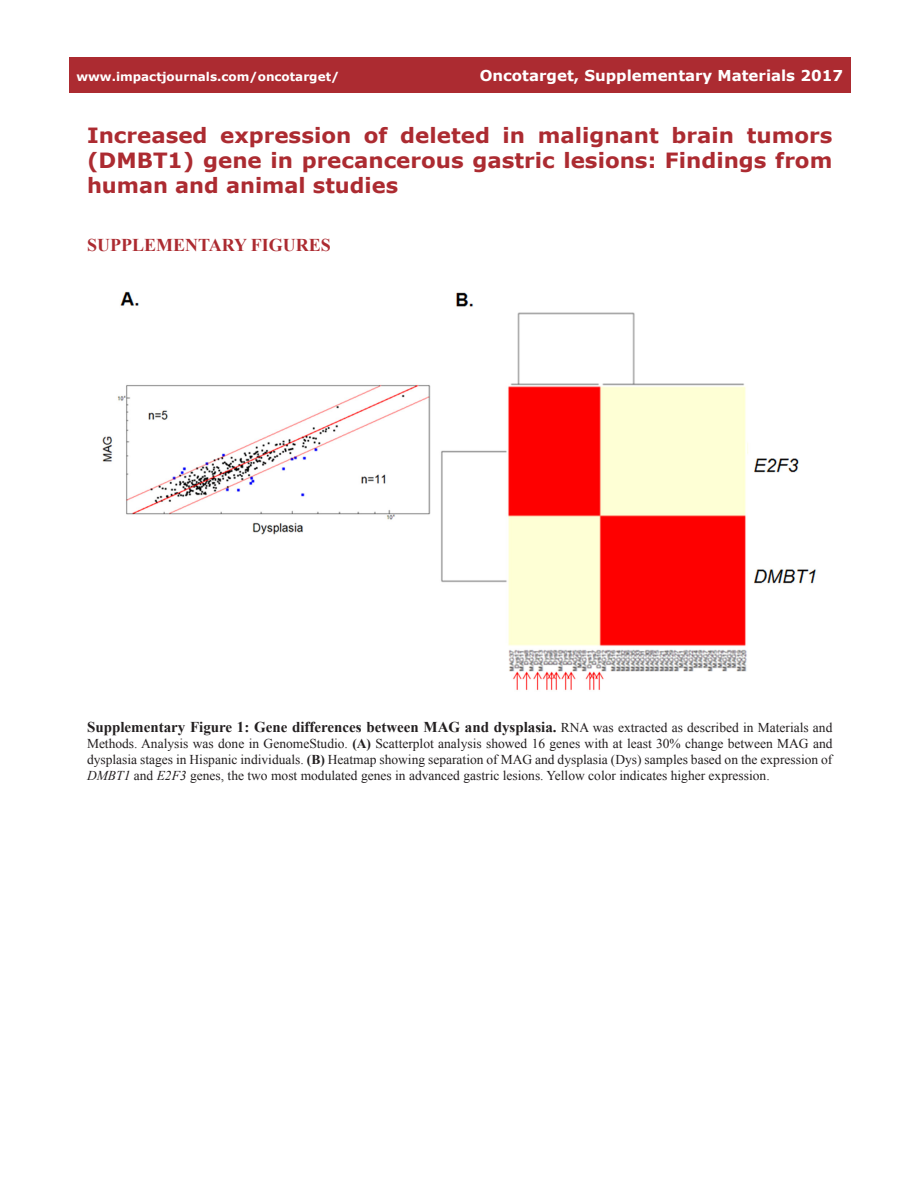
<style>
.page{position:relative;width:918px;height:1188px;background:#fff}
.page>*{position:absolute;margin:0;border:0;box-sizing:border-box;transform-origin:0 0}
.t1{font:700 21px/25.2px "Verdana";color:#ac2b31;text-align:justify}
.Heading{font:700 18px "Times New Roman";color:#ac2b31}
.figuretext{font:700 15px "Times New Roman";color:#231f20}
.t2{font:700 15px "Verdana";color:#fff}
.figuretext-2{font:13.5px/16.2px "Times New Roman";color:#231f20;text-align:justify}
.t3{font:700 12px "Verdana";color:#fff}
.s1{font-weight:400;font-size:13.5px}
.s2{font-weight:700}
.s3{font-style:italic}
</style>
<div class="page">
<div style="left:69px;top:57px;width:781px;height:36px;background:#ac2b31"></div>
<img style="left:102px;top:291px;width:714px;height:400px">
<p class="t3" style="left:76px;top:68px;width:264px">www.impactjournals.com/oncotarget/</p>
<p class="t2" style="left:480px;top:65px;width:365px">Oncotarget, Supplementary Materials 2017</p>
<p class="t1" style="left:87px;top:122px;width:747px">Increased expression of deleted in malignant brain tumors (DMBT1) gene in precancerous gastric lesions: Findings from human and animal studies</p>
<p class="Heading" style="left:87px;top:232px;width:245px">SUPPLEMENTARY FIGURES</p>
<p class="figuretext" style="left:87px;top:716px;width:747px">Supplementary Figure 1: Gene differences between MAG and dysplasia. <span class="s1">RNA was extracted as described in Materials and</span></p>
<p class="figuretext-2" style="left:87px;top:735px;width:747px">Methods. Analysis was done in GenomeStudio. <span class="s2">(A)</span> Scatterplot analysis showed 16 genes with at least 30% change between MAG and dysplasia stages in Hispanic individuals. <span class="s2">(B)</span> Heatmap showing separation of MAG and dysplasia (Dys) samples based on the expression of <span class="s3">DMBT1</span> and <span class="s3">E2F3</span> genes, the two most modulated genes in advanced gastric lesions. Yellow color indicates higher expression.</p>
</div>
